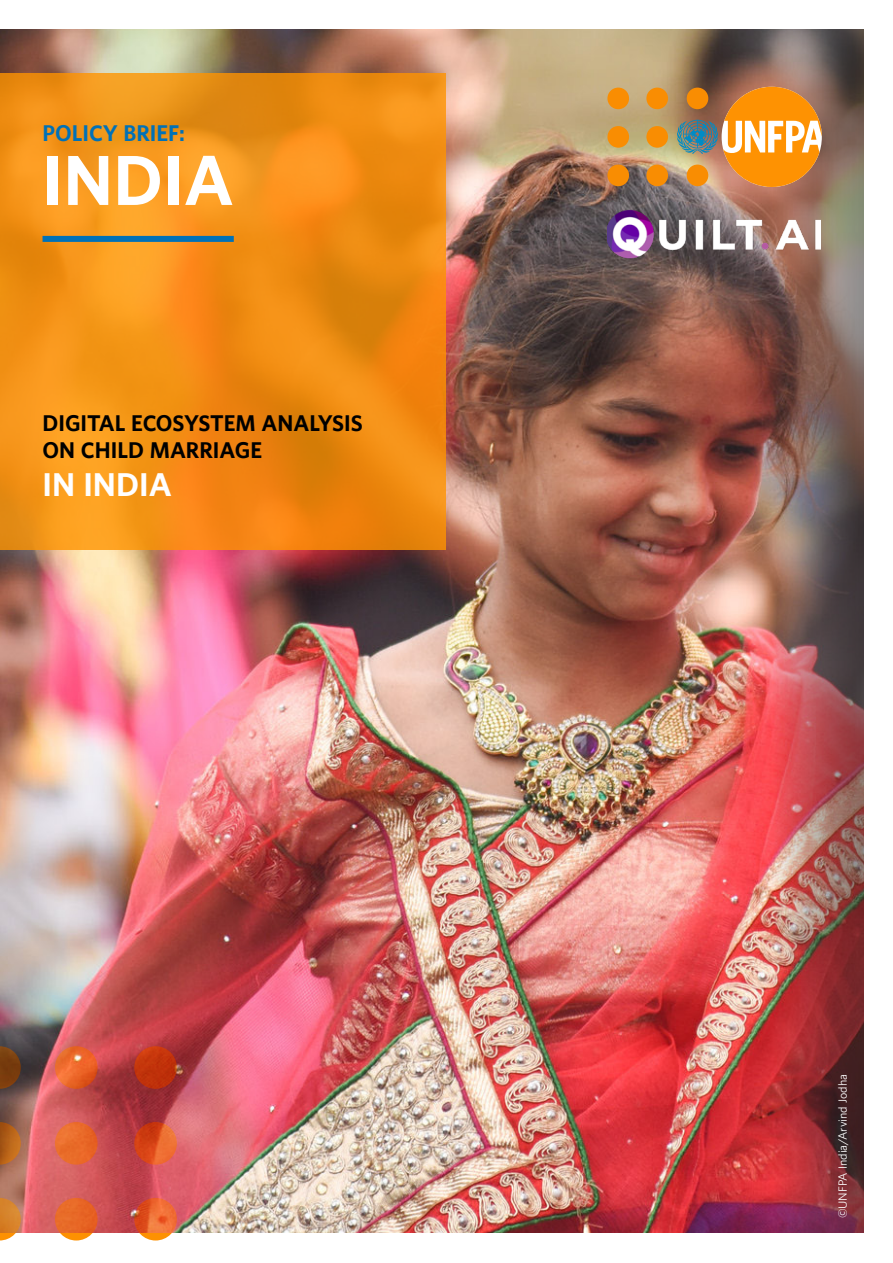
<style>
.page{position:relative;width:893px;height:1263px;background:#fff}
.page>*{position:absolute;margin:0;border:0;box-sizing:border-box;transform-origin:0 0}
.t1{font:700 64.35px "UNFPA";color:#fff}
.t2{font:700 29.85px "UNFPA";color:#fff}
.t3{font:700 20.55px/27px "UNFPA";color:#000}
.t4{font:700 20.55px "UNFPA";color:#0071b7}
.t5{font:10.95px "UNFPA Text";color:#fff}
</style>
<div class="page">
<img style="left:0;top:30px;width:772px;height:1203px">
<div style="left:55px;top:1122px;width:43px;height:42px;background:linear-gradient(to right,#ee7631,#e55f23);border-radius:50%"></div>
<svg style="left:134px;top:1122px;width:43px;height:42px"></svg>
<svg style="left:55px;top:1198px;width:43px;height:42px"></svg>
<svg style="left:55px;top:1046px;width:43px;height:43px"></svg>
<svg style="left:0;top:1122px;width:21px;height:42px"></svg>
<svg style="left:0;top:1198px;width:21px;height:42px"></svg>
<svg style="left:0;top:1046px;width:21px;height:43px"></svg>
<svg style="left:134px;top:1198px;width:43px;height:42px"></svg>
<svg style="left:134px;top:1046px;width:43px;height:43px"></svg>
<img style="left:772px;top:30px;width:91px;height:1203px">
<div style="left:646px;top:126px;width:22px;height:22px;background:#f98d02;border-radius:50%"></div>
<div style="left:646px;top:165px;width:22px;height:21px;background:#f98d02;border-radius:50%"></div>
<div style="left:646px;top:88px;width:22px;height:21px;background:#f98d02;border-radius:50%"></div>
<div style="left:607px;top:126px;width:22px;height:22px;background:#f98d02;border-radius:50%"></div>
<div style="left:607px;top:165px;width:22px;height:21px;background:#f98d02;border-radius:50%"></div>
<div style="left:607px;top:88px;width:22px;height:21px;background:#f98d02;border-radius:50%"></div>
<svg style="left:677px;top:87px;width:145px;height:100px;background:#d4984e"></svg>
<svg style="left:0;top:73px;width:446px;height:476px;background:#f18f16"></svg>
<div style="left:43px;top:236px;width:191px;height:6px;background:#0071b7"></div>
<img style="left:608px;top:207px;width:212px;height:53px">
<p class="t4" style="left:43px;top:119px;width:144px">POLICY BRIEF:</p>
<h1 class="t1" style="left:43px;top:137px;width:193px">INDIA</h1>
<p class="t3" style="left:43px;top:408px;width:322px">DIGITAL ECOSYSTEM ANALYSIS<br>ON CHILD MARRIAGE</p>
<h2 class="t2" style="left:43px;top:465px;width:131px">IN INDIA</h2>
<p class="t5" style="left:835px;top:1218px;width:146px;rotate:-90deg">©UNFPA India/Arvind Jodha</p>
</div>
